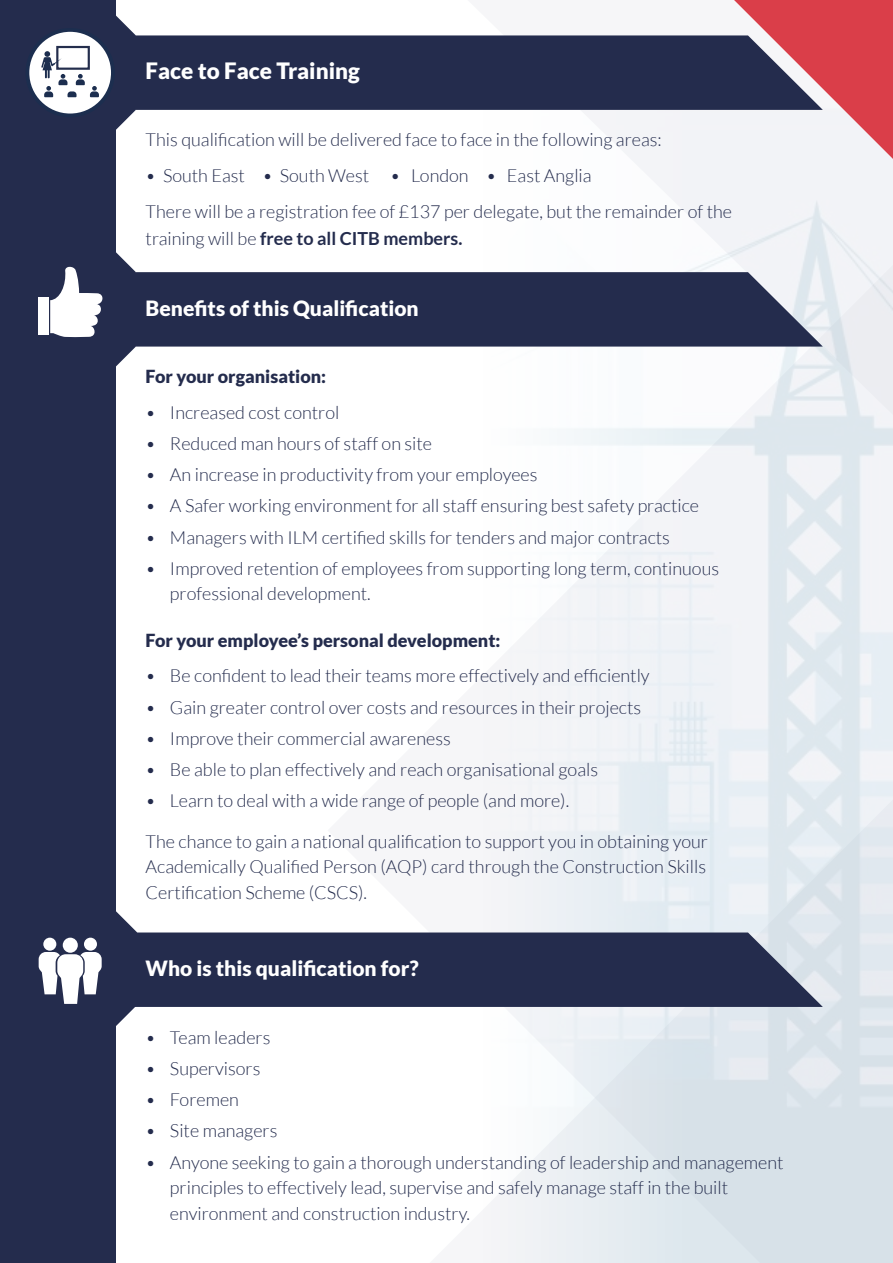
<style>
.page{position:relative;width:893px;height:1263px;background:#fff}
.page>*{position:absolute;margin:0;border:0;box-sizing:border-box;transform-origin:0 0}
.t1{font:900 22.5px "Lato";color:#fff}
.t2{font:900 21px "Lato";color:#fff}
.t3{font:300 18px/25.5px "Lato";color:#242c4d}
.t4{font:900 18px "Lato";color:#242c4d}
.t5{font:700 18px "Lato";color:#242c4d}
.s1{font-weight:300}
</style>
<div class="page">
<svg style="left:734px;top:0;width:159px;height:159px"></svg>
<div style="left:0;top:0;width:116px;height:1263px;background:#242c4d"></div>
<svg style="left:38px;top:272px;width:785px;height:75px;background:#2f3756"></svg>
<svg style="left:136px;top:35px;width:687px;height:75px;background:#303352"></svg>
<svg style="left:38px;top:932px;width:785px;height:75px;background:#2f3756"></svg>
<div style="left:38px;top:298px;width:11px;height:37px;background:#fff"></div>
<svg style="left:50px;top:252px;width:86px;height:115px"></svg>
<svg style="left:39px;top:911px;width:98px;height:115px"></svg>
<svg style="left:27px;top:30px;width:86px;height:85px"></svg>
<svg style="left:41px;top:15px;width:95px;height:115px"></svg>
<p class="t1" style="left:146px;top:58px;width:216px">Face to Face Training</p>
<p class="t3" style="left:146px;top:127px;width:518px">This qualification will be delivered face to face in the following areas:</p>
<p class="t3" style="left:146px;top:158px;width:588px;line-height:35.7px">• South East • South West • London • East Anglia<br>There will be a registration fee of £137 per delegate, but the remainder of the</p>
<p class="t5" style="left:146px;top:228px;width:318px"><span class="s1">training will be</span> free to all CITB members.</p>
<p class="t2" style="left:146px;top:296px;width:275px">Benefits of this Qualification</p>
<p class="t4" style="left:146px;top:366px;width:182px">For your organisation:</p>
<p class="t3" style="left:146px;top:399px;width:195px">• Increased cost control</p>
<p class="t3" style="left:146px;top:431px;width:288px">• Reduced man hours of staff on site</p>
<p class="t3" style="left:146px;top:462px;width:393px">• An increase in productivity from your employees</p>
<p class="t3" style="left:146px;top:493px;width:555px">• A Safer working environment for all staff ensuring best safety practice</p>
<p class="t3" style="left:146px;top:524px;width:526px">• Managers with ILM certified skills for tenders and major contracts</p>
<p class="t3" style="left:170px;top:556px;width:551px;text-indent:-24px">• Improved retention of employees from supporting long term, continuous professional development.</p>
<p class="t4" style="left:146px;top:629px;width:356px">For your employee’s personal development:</p>
<p class="t3" style="left:146px;top:663px;width:506px">• Be confident to lead their teams more effectively and efficiently</p>
<p class="t3" style="left:146px;top:694px;width:497px">• Gain greater control over costs and resources in their projects</p>
<p class="t3" style="left:146px;top:726px;width:307px">• Improve their commercial awareness</p>
<p class="t3" style="left:146px;top:757px;width:454px">• Be able to plan effectively and reach organisational goals</p>
<p class="t3" style="left:146px;top:788px;width:425px">• Learn to deal with a wide range of people (and more).</p>
<p class="t3" style="left:146px;top:828px;width:564px;text-align:justify">The chance to gain a national qualification to support you in obtaining your Academically Qualified Person (AQP) card through the Construction Skills Certification Scheme (CSCS).</p>
<p class="t2" style="left:146px;top:956px;width:274px">Who is this qualification for?</p>
<p class="t3" style="left:146px;top:1024px;width:126px">• Team leaders</p>
<p class="t3" style="left:146px;top:1056px;width:116px">• Supervisors</p>
<p class="t3" style="left:146px;top:1087px;width:95px">• Foremen</p>
<p class="t3" style="left:146px;top:1118px;width:133px">• Site managers</p>
<p class="t3" style="left:170px;top:1149px;width:615px;text-indent:-24px">• Anyone seeking to gain a thorough understanding of leadership and management principles to effectively lead, supervise and safely manage staff in the built environment and construction industry.</p>
</div>
